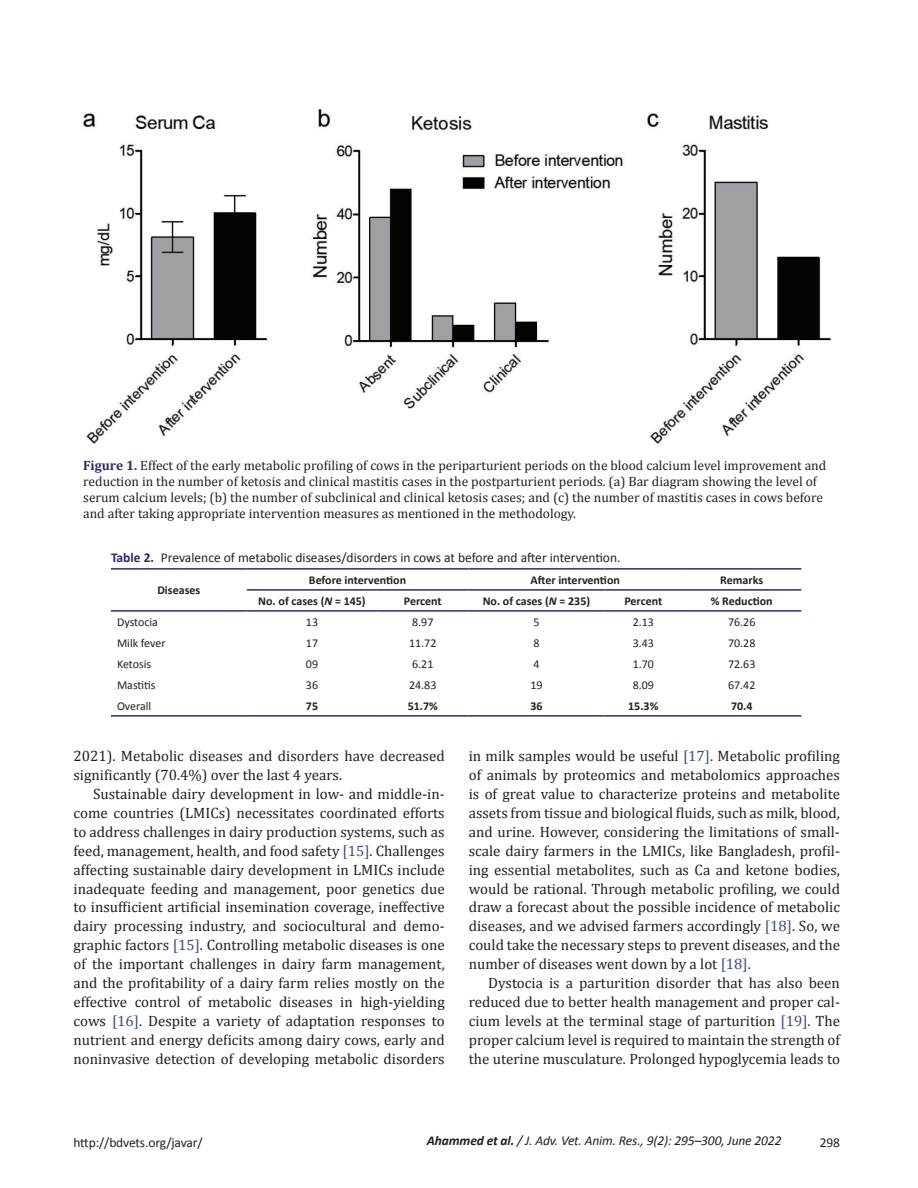
<style>
.page{position:relative;width:918px;height:1188px;background:#fff}
.page>*{position:absolute;margin:0;border:0;box-sizing:border-box;transform-origin:0 0}
.Para_Indent{font:15px/18.9px "Cambria";color:#231f20;text-align:justify}
.Para_1st{font:15px/18.9px "Cambria";color:#231f20}
.t1{font:13.5px/16.2px "Cambria";color:#231f20}
.Table_Caption{font:13.5px "Calibri";color:#231f20}
.t2{font:italic 13.5px "Calibri";letter-spacing:-.01em;color:#231f20}
.Table_text{font:700 12px "Calibri";color:#231f20}
.Table_text-2{font:12px "Calibri";color:#231f20}
.s1{font-weight:700;color:#292a73}
.s2{font-style:italic}
.s3{color:#304d94}
.s4{font-weight:700}
</style>
<div class="page">
<img style="left:83px;top:110px;width:747px;height:333px">
<hr style="left:111px;top:568px;width:136px;height:2px;background:#292a73">
<hr style="left:111px;top:610px;width:136px;height:2px;background:#292a73">
<hr style="left:247px;top:568px;width:130px;height:2px;background:#292a73">
<hr style="left:377px;top:568px;width:91px;height:2px;background:#292a73">
<hr style="left:468px;top:568px;width:136px;height:2px;background:#292a73">
<hr style="left:604px;top:568px;width:78px;height:2px;background:#292a73">
<hr style="left:682px;top:568px;width:119px;height:2px;background:#292a73">
<hr style="left:247px;top:589px;width:130px;height:2px;background:#292a73">
<hr style="left:377px;top:589px;width:91px;height:2px;background:#292a73">
<hr style="left:468px;top:589px;width:136px;height:2px;background:#292a73">
<hr style="left:604px;top:589px;width:78px;height:2px;background:#292a73">
<hr style="left:682px;top:589px;width:119px;height:2px;background:#292a73">
<hr style="left:247px;top:610px;width:130px;height:2px;background:#292a73">
<hr style="left:377px;top:610px;width:91px;height:2px;background:#292a73">
<hr style="left:468px;top:610px;width:136px;height:2px;background:#292a73">
<hr style="left:604px;top:610px;width:78px;height:2px;background:#292a73">
<hr style="left:682px;top:610px;width:119px;height:2px;background:#292a73">
<hr style="left:111px;top:715px;width:136px;height:2px;background:#292a73">
<hr style="left:247px;top:715px;width:130px;height:2px;background:#292a73">
<hr style="left:377px;top:715px;width:91px;height:2px;background:#292a73">
<hr style="left:468px;top:715px;width:136px;height:2px;background:#292a73">
<hr style="left:604px;top:715px;width:78px;height:2px;background:#292a73">
<hr style="left:682px;top:715px;width:119px;height:2px;background:#292a73">
<p class="t1" style="left:83px;top:457px;width:745px"><span class="s1">Figure 1.</span> Effect of the early metabolic profiling of cows in the periparturient periods on the blood calcium level improvement and reduction in the number of ketosis and clinical mastitis cases in the postparturient periods. (a) Bar diagram showing the level of serum calcium levels; (b) the number of subclinical and clinical ketosis cases; and (c) the number of mastitis cases in cows before and after taking appropriate intervention measures as mentioned in the methodology.</p>
<p class="Table_Caption" style="left:111px;top:549px;width:511px"><span class="s1">Table 2.</span> Prevalence of metabolic diseases/disorders in cows at before and after intervention.</p>
<p class="Table_text" style="left:157px;top:583px;width:44px">Diseases</p>
<p class="Table_text" style="left:309px;top:572px;width:99px">Before intervention</p>
<p class="Table_text" style="left:531px;top:572px;width:91px">After intervention</p>
<p class="Table_text" style="left:720px;top:572px;width:45px">Remarks</p>
<p class="Table_text" style="left:258px;top:593px;width:109px">No. of cases (<span class="s2">N</span> = 145)</p>
<p class="Table_text" style="left:404px;top:593px;width:39px">Percent</p>
<p class="Table_text" style="left:483px;top:593px;width:109px">No. of cases (<span class="s2">N</span> = 235)</p>
<p class="Table_text" style="left:624px;top:593px;width:39px">Percent</p>
<p class="Table_text" style="left:711px;top:593px;width:63px">% Reduction</p>
<p class="Table_text-2" style="left:117px;top:614px;width:43px">Dystocia</p>
<p class="Table_text-2" style="left:306px;top:614px;width:14px">13</p>
<p class="Table_text-2" style="left:412px;top:614px;width:23px">8.97</p>
<p class="Table_text-2" style="left:533px;top:614px;width:8px">5</p>
<p class="Table_text-2" style="left:633px;top:614px;width:23px">2.13</p>
<p class="Table_text-2" style="left:728px;top:614px;width:29px">76.26</p>
<p class="Table_text-2" style="left:117px;top:635px;width:50px">Milk fever</p>
<p class="Table_text-2" style="left:306px;top:635px;width:14px">17</p>
<p class="Table_text-2" style="left:409px;top:635px;width:29px">11.72</p>
<p class="Table_text-2" style="left:533px;top:635px;width:8px">8</p>
<p class="Table_text-2" style="left:633px;top:635px;width:23px">3.43</p>
<p class="Table_text-2" style="left:728px;top:635px;width:29px">70.28</p>
<p class="Table_text-2" style="left:117px;top:656px;width:36px">Ketosis</p>
<p class="Table_text-2" style="left:306px;top:656px;width:14px">09</p>
<p class="Table_text-2" style="left:412px;top:656px;width:23px">6.21</p>
<p class="Table_text-2" style="left:533px;top:656px;width:8px">4</p>
<p class="Table_text-2" style="left:633px;top:656px;width:23px">1.70</p>
<p class="Table_text-2" style="left:728px;top:656px;width:29px">72.63</p>
<p class="Table_text-2" style="left:117px;top:677px;width:40px">Mastitis</p>
<p class="Table_text-2" style="left:306px;top:677px;width:14px">36</p>
<p class="Table_text-2" style="left:409px;top:677px;width:29px">24.83</p>
<p class="Table_text-2" style="left:530px;top:677px;width:14px">19</p>
<p class="Table_text-2" style="left:633px;top:677px;width:23px">8.09</p>
<p class="Table_text-2" style="left:728px;top:677px;width:29px">67.42</p>
<p class="Table_text-2" style="left:117px;top:698px;width:36px">Overall</p>
<p class="Table_text" style="left:306px;top:698px;width:14px">75</p>
<p class="Table_text" style="left:408px;top:698px;width:32px">51.7%</p>
<p class="Table_text" style="left:530px;top:698px;width:14px">36</p>
<p class="Table_text" style="left:628px;top:698px;width:32px">15.3%</p>
<p class="Table_text" style="left:731px;top:698px;width:23px">70.4</p>
<p class="Para_1st" style="left:74px;top:747px;width:373px">2021). Metabolic diseases and disorders have decreased significantly (70.4%) over the last 4 years.</p>
<p class="Para_Indent" style="left:74px;top:784px;width:373px;text-indent:20px">Sustainable dairy development in low- and middle-in&shy;come countries (LMICs) necessitates coordinated efforts to address challenges in dairy production systems, such as feed, management, health, and food safety <span class="s3">[15]</span>. Challenges affecting sustainable dairy development in LMICs include inadequate feeding and management, poor genetics due to insufficient artificial insemination coverage, ineffective dairy processing industry, and sociocultural and demo&shy;graphic factors <span class="s3">[15]</span>. Controlling metabolic diseases is one of the important challenges in dairy farm management, and the profitability of a dairy farm relies mostly on the effective control of metabolic diseases in high-yielding cows <span class="s3">[16]</span>. Despite a variety of adaptation responses to nutrient and energy deficits among dairy cows, early and noninvasive detection of developing metabolic disorders</p>
<p class="Para_Indent" style="left:469px;top:747px;width:373px">in milk samples would be useful <span class="s3">[17]</span>. Metabolic profiling of animals by proteomics and metabolomics approaches is of great value to characterize proteins and metabolite assets from tissue and biological fluids, such as milk, blood, and urine. However, considering the limitations of small&shy;scale dairy farmers in the LMICs, like Bangladesh, profil&shy;ing essential metabolites, such as Ca and ketone bodies, would be rational. Through metabolic profiling, we could draw a forecast about the possible incidence of metabolic diseases, and we advised farmers accordingly <span class="s3">[18]</span>. So, we could take the necessary steps to prevent diseases, and the number of diseases went down by a lot <span class="s3">[18]</span>.</p>
<p class="Para_Indent" style="left:469px;top:973px;width:373px;text-indent:20px">Dystocia is a parturition disorder that has also been reduced due to better health management and proper cal&shy;cium levels at the terminal stage of parturition <span class="s3">[19]</span>. The proper calcium level is required to maintain the strength of the uterine musculature. Prolonged hypoglycemia leads to</p>
<p class="Table_Caption" style="left:74px;top:1134px;width:131px">http://bdvets.org/javar/</p>
<p class="t2" style="left:427px;top:1132px;width:356px"><span class="s4">Ahammed et al.</span> / J. Adv. Vet. Anim. Res., 9(2): 295–300, June 2022</p>
<p class="Table_Caption" style="left:820px;top:1134px;width:22px">298</p>
</div>
